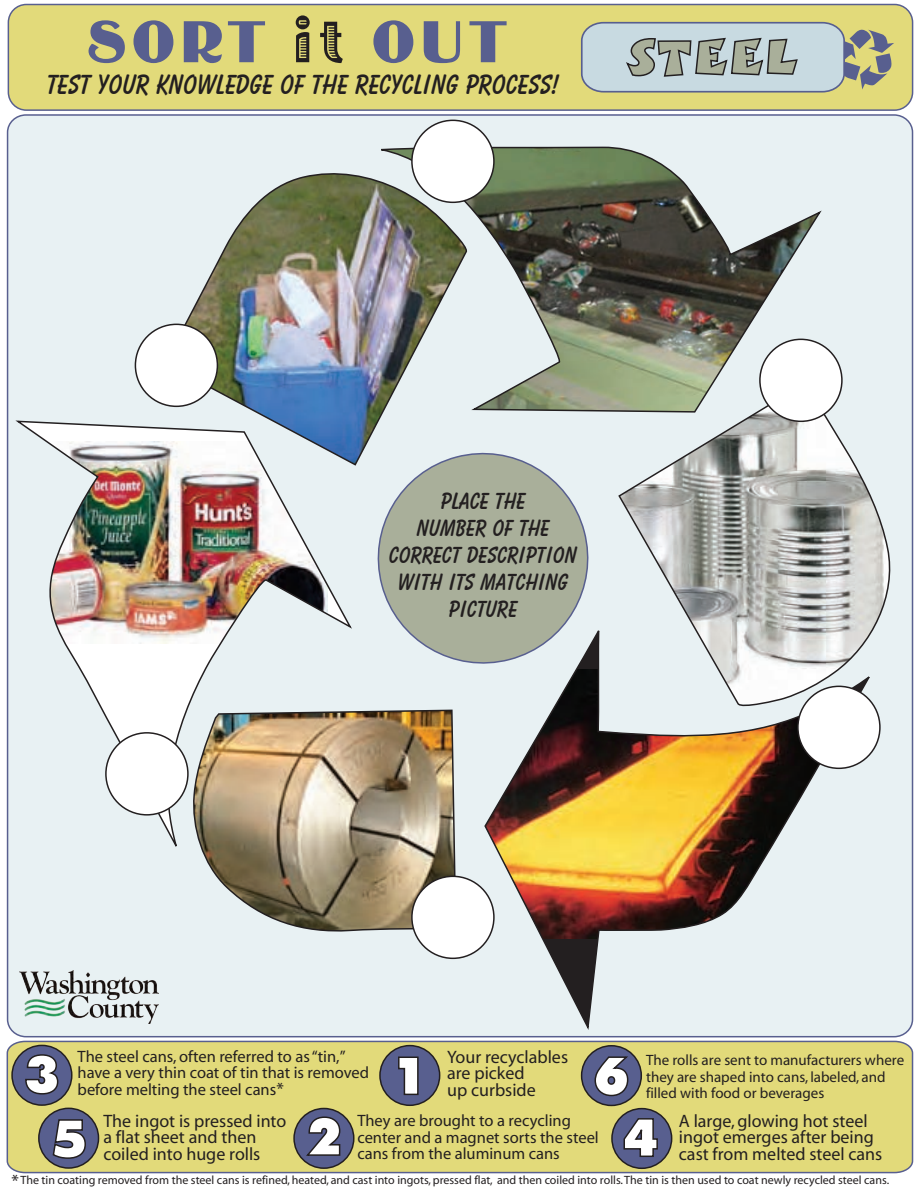
<style>
.page{position:relative;width:918px;height:1188px;background:#fff}
.page>*{position:absolute;margin:0;border:0;box-sizing:border-box;transform-origin:0 0}
.t1{font:61.5px "Binner D";letter-spacing:.1em;color:#585f8f}
.t2{font:900 52.35px/64.3px "Futura BT";color:#fff;text-align:center}
.t3{font:51px "Boink Let Plain";color:#a9af9a;scale:1.23 1}
.t4{font:700 28.5px "Balloon BT";color:#231f20}
.t5{font:700 24px/27px "Balloon BT";color:#231f20;text-align:center}
.t6{font:18px/16.5px "Myriad";color:#231f20}
.t7{font:16.5px/16.5px "Myriad";color:#231f20}
.t8{font:15px/16.5px "Myriad";color:#231f20}
.t9{font:12px "Myriad";color:#231f20}
.s1{font-family:"Boca Raton ICG";color:#231f20}
.s2{font-size:18px}
</style>
<div class="page">
<div style="left:6px;top:1040px;width:908px;height:134px;background:#e2da7a"></div>
<div style="left:8px;top:115px;width:905px;height:922px;background:#e8f1f3;border-radius:18px"></div>
<img style="left:162px;top:173px;width:221px;height:293px">
<div style="left:135px;top:324px;width:82px;height:82px;background:#fff;border-radius:50%"></div>
<div style="left:135px;top:324px;width:83px;height:83px;border:2px solid #231f20;border-radius:50%"></div>
<div style="left:380px;top:1046px;width:60px;height:59px;background:#585f8f;border-radius:50%"></div>
<div style="left:379px;top:1045px;width:61px;height:61px;border:2px solid #231f20;border-radius:50%"></div>
<svg style="left:398px;top:1056px;width:21px;height:40px"></svg>
<div style="left:294px;top:1108px;width:60px;height:60px;background:#585f8f;border-radius:50%"></div>
<div style="left:293px;top:1108px;width:62px;height:61px;border:2px solid #231f20;border-radius:50%"></div>
<svg style="left:304px;top:1116px;width:37px;height:40px"></svg>
<div style="left:12px;top:1045px;width:60px;height:60px;background:#585f8f;border-radius:50%"></div>
<div style="left:11px;top:1045px;width:62px;height:61px;border:2px solid #231f20;border-radius:50%"></div>
<svg style="left:25px;top:1054px;width:34px;height:41px"></svg>
<div style="left:612px;top:1109px;width:60px;height:59px;background:#585f8f;border-radius:50%"></div>
<div style="left:611px;top:1108px;width:61px;height:61px;border:2px solid #231f20;border-radius:50%"></div>
<svg style="left:623px;top:1115px;width:36px;height:42px"></svg>
<div style="left:39px;top:1108px;width:60px;height:60px;background:#585f8f;border-radius:50%"></div>
<div style="left:38px;top:1108px;width:61px;height:61px;border:2px solid #231f20;border-radius:50%"></div>
<svg style="left:52px;top:1119px;width:34px;height:40px"></svg>
<div style="left:582px;top:1046px;width:59px;height:59px;background:#585f8f;border-radius:50%"></div>
<div style="left:581px;top:1045px;width:61px;height:61px;border:2px solid #231f20;border-radius:50%"></div>
<svg style="left:594px;top:1056px;width:35px;height:41px"></svg>
<img style="left:20px;top:971px;width:138px;height:53px">
<img style="left:369px;top:146px;width:455px;height:268px">
<div style="left:412px;top:120px;width:82px;height:82px;background:#fff;border-radius:50%"></div>
<div style="left:411px;top:120px;width:84px;height:83px;border:2px solid #231f20;border-radius:50%"></div>
<svg style="left:484px;top:674px;width:387px;height:356px"></svg>
<div style="left:798px;top:686px;width:82px;height:82px;background:#fff;border-radius:50%"></div>
<div style="left:797px;top:686px;width:84px;height:83px;border:2px solid #231f20;border-radius:50%"></div>
<img style="left:201px;top:709px;width:256px;height:226px">
<div style="left:412px;top:876px;width:82px;height:82px;background:#fff;border-radius:50%"></div>
<div style="left:411px;top:876px;width:84px;height:83px;border:2px solid #231f20;border-radius:50%"></div>
<svg style="left:618px;top:383px;width:273px;height:326px"></svg>
<div style="left:760px;top:339px;width:82px;height:82px;background:#fff;border-radius:50%"></div>
<div style="left:759px;top:339px;width:84px;height:83px;border:2px solid #231f20;border-radius:50%"></div>
<img style="left:15px;top:420px;width:337px;height:428px">
<div style="left:106px;top:733px;width:82px;height:82px;background:#fff;border-radius:50%"></div>
<div style="left:105px;top:732px;width:84px;height:84px;border:2px solid #231f20;border-radius:50%"></div>
<div style="left:8px;top:4px;width:905px;height:106px;background:#e2da7a;border-radius:18px"></div>
<div style="left:8px;top:4px;width:905px;height:107px;border:2px solid #585f8f;border-radius:18px"></div>
<svg style="left:581px;top:21px;width:313px;height:72px;background:#b7c3c0"></svg>
<svg style="left:365px;top:441px;width:235px;height:233px"></svg>
<h1 class="t1" style="left:87px;top:8px;width:421px">SORT <span class="s1">it</span> OUT</h1>
<h3 class="t4" style="left:47px;top:68px;width:514px">TEST YOUR KNOWLEDGE OF THE RECYCLING PROCESS!</h3>
<h3 class="t3" style="left:627px;top:24px;width:140px">STEEL</h3>
<h3 class="t5" style="left:389px;top:488px;width:189px">PLACE THE<br>NUMBER OF THE<br>CORRECT DESCRIPTION<br>WITH ITS MATCHING<br>PICTURE</h3>
<p class="t6" style="left:447px;top:1049px;width:122px">Your recyclables are picked<br>up curbside</p>
<p class="t7" style="left:357px;top:1113px;width:243px">They are brought to a recycling center and a magnet sorts the steel cans from the aluminum cans</p>
<p class="t7" style="left:78px;top:1049px;width:293px">The steel cans, often referred to as “tin,” have a very thin coat of tin that is removed before melting the steel cans<span class="s2">*</span></p>
<p class="t8" style="left:646px;top:1053px;width:260px">The rolls are sent to manufacturers where they are shaped into cans, labeled, and filled with food or beverages</p>
<h2 class="t2" style="left:24px;top:1042px;width:65px">3<br>5</h2>
<h2 class="t2" style="left:593px;top:1043px;width:37px">6</h2>
<h2 class="t2" style="left:392px;top:1043px;width:37px">1</h2>
<p class="t6" style="left:679px;top:1113px;width:205px">A large, glowing hot steel ingot emerges after being cast from melted steel cans</p>
<p class="t6" style="left:103px;top:1113px;width:184px">The ingot is pressed into a flat sheet and then coiled into huge rolls</p>
<h2 class="t2" style="left:307px;top:1104px;width:37px">2</h2>
<h2 class="t2" style="left:623px;top:1105px;width:37px">4</h2>
<p class="t9" style="left:11px;top:1174px;width:879px"><span class="s2">*</span> The tin coating removed from the steel cans is refined, heated, and cast into ingots, pressed flat, and then coiled into rolls. The tin is then used to coat newly recycled steel cans.</p>
</div>
